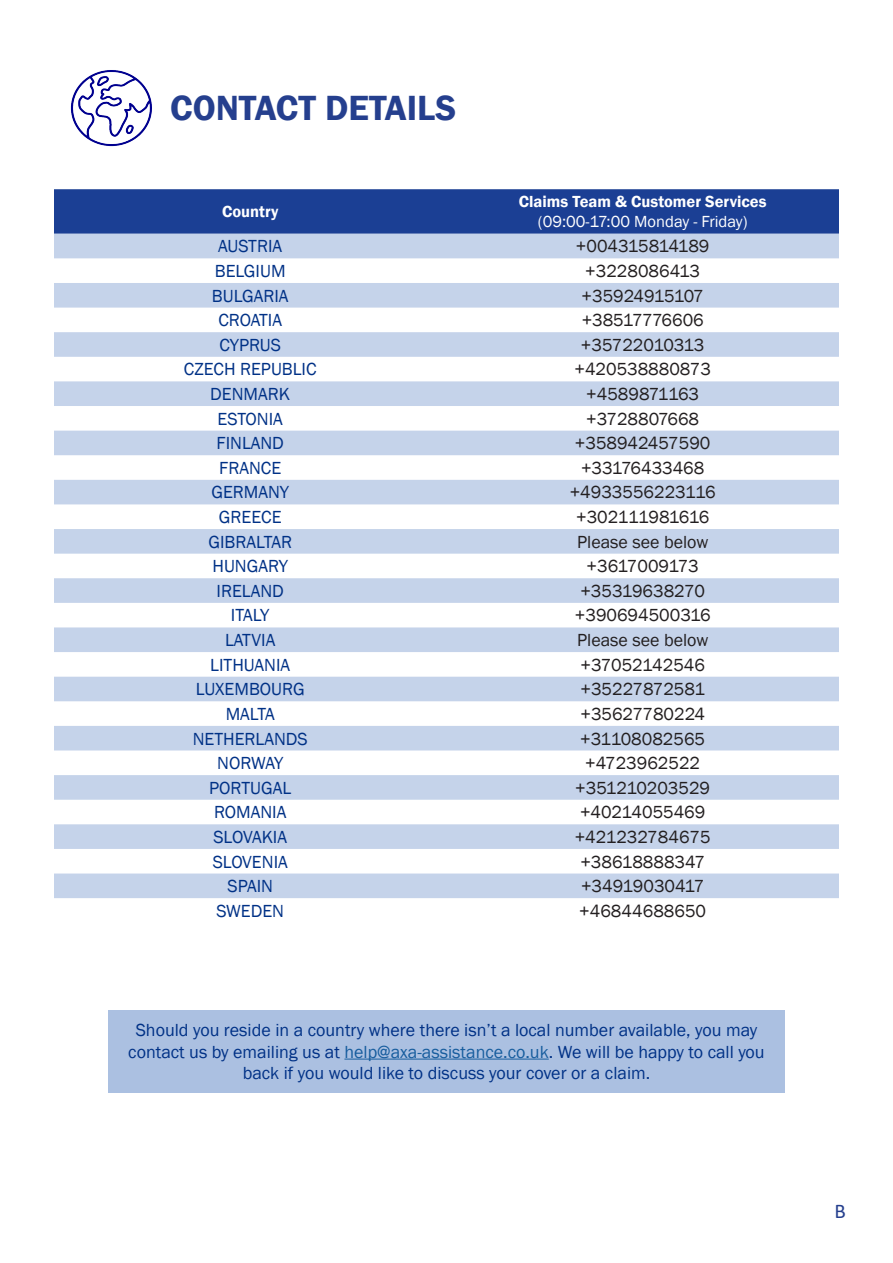
<style>
.page{position:relative;width:893px;height:1263px;background:#fff}
.page>*{position:absolute;margin:0;border:0;box-sizing:border-box;transform-origin:0 0}
.t1{font:600 36px "Franklin Gothic";color:#253f8e}
.t2{font:21px "Calibri";color:#253f8e}
.Main_Text{font:18px "Franklin Gothic";color:#231f20}
.Sub-subheading{font:18px "Franklin Gothic";color:#003186}
.Section_Header{font:18px/21.6px "Franklin Gothic";color:#003186;text-align:center}
.Main_Text-2{font:18px "Franklin Gothic";letter-spacing:-.02em;color:#231f20}
.Main_Text-3{font:18px "Franklin Gothic";letter-spacing:-.025em;color:#231f20}
.Main_Text-4{font:600 16.5px "Franklin Gothic";color:#fff}
.Main_Text-5{font:16.5px "Franklin Gothic";color:#fff}
.s1{color:#175d9e}
</style>
<div class="page">
<img style="left:70px;top:70px;width:82px;height:77px">
<div style="left:54px;top:189px;width:785px;height:45px;background:#1b3f94"></div>
<svg style="left:54px;top:234px;width:785px;height:664px;fill:#c7d5ea"></svg>
<div style="left:108px;top:1010px;width:676px;height:83px;background:#abc0e1"></div>
<hr style="left:344px;top:1059px;width:205px;height:1px;background:#175d9e">
<p class="t1" style="left:170px;top:86px;width:288px">CONTACT DETAILS</p>
<p class="Main_Text-4" style="left:222px;top:202px;width:58px">Country</p>
<p class="Main_Text-4" style="left:519px;top:192px;width:249px">Claims Team &amp; Customer Services</p>
<p class="Main_Text-5" style="left:538px;top:211px;width:211px">(09:00-17:00 Monday - Friday)</p>
<p class="Sub-subheading" style="left:218px;top:235px;width:65px">AUSTRIA</p>
<p class="Main_Text" style="left:576px;top:235px;width:135px">+004315814189</p>
<p class="Sub-subheading" style="left:215px;top:260px;width:72px">BELGIUM</p>
<p class="Main_Text" style="left:585px;top:260px;width:116px">+3228086413</p>
<p class="Sub-subheading" style="left:212px;top:284px;width:78px">BULGARIA</p>
<p class="Main_Text-3" style="left:582px;top:284px;width:124px">+35924915107</p>
<p class="Sub-subheading" style="left:218px;top:309px;width:65px">CROATIA</p>
<p class="Main_Text" style="left:582px;top:309px;width:124px">+38517776606</p>
<p class="Sub-subheading" style="left:219px;top:334px;width:63px">CYPRUS</p>
<p class="Main_Text" style="left:581px;top:334px;width:125px">+35722010313</p>
<p class="Sub-subheading" style="left:184px;top:358px;width:134px">CZECH REPUBLIC</p>
<p class="Main_Text" style="left:574px;top:358px;width:138px">+420538880873</p>
<p class="Sub-subheading" style="left:210px;top:383px;width:81px">DENMARK</p>
<p class="Main_Text" style="left:586px;top:383px;width:114px">+4589871163</p>
<p class="Sub-subheading" style="left:218px;top:407px;width:67px">ESTONIA</p>
<p class="Main_Text" style="left:586px;top:407px;width:114px">+3728807668</p>
<p class="Sub-subheading" style="left:217px;top:432px;width:69px">FINLAND</p>
<p class="Main_Text" style="left:575px;top:432px;width:137px">+358942457590</p>
<p class="Sub-subheading" style="left:219px;top:457px;width:63px">FRANCE</p>
<p class="Main_Text" style="left:581px;top:457px;width:125px">+33176433468</p>
<p class="Sub-subheading" style="left:211px;top:481px;width:79px">GERMANY</p>
<p class="Main_Text" style="left:570px;top:481px;width:147px">+4933556223116</p>
<p class="Sub-subheading" style="left:219px;top:506px;width:64px">GREECE</p>
<p class="Main_Text-2" style="left:576px;top:506px;width:135px">+302111981616</p>
<p class="Sub-subheading" style="left:208px;top:530px;width:85px">GIBRALTAR</p>
<p class="Main_Text" style="left:577px;top:530px;width:133px">Please see below</p>
<p class="Sub-subheading" style="left:212px;top:555px;width:77px">HUNGARY</p>
<p class="Main_Text" style="left:587px;top:555px;width:114px">+3617009173</p>
<p class="Sub-subheading" style="left:217px;top:580px;width:69px">IRELAND</p>
<p class="Main_Text" style="left:580px;top:580px;width:126px">+35319638270</p>
<p class="Sub-subheading" style="left:231px;top:604px;width:40px">ITALY</p>
<p class="Main_Text" style="left:575px;top:604px;width:137px">+390694500316</p>
<p class="Sub-subheading" style="left:225px;top:629px;width:52px">LATVIA</p>
<p class="Main_Text" style="left:577px;top:629px;width:133px">Please see below</p>
<p class="Sub-subheading" style="left:210px;top:653px;width:81px">LITHUANIA</p>
<p class="Main_Text" style="left:580px;top:653px;width:126px">+37052142546</p>
<p class="Sub-subheading" style="left:196px;top:678px;width:110px">LUXEMBOURG</p>
<p class="Main_Text" style="left:580px;top:678px;width:126px">+35227872581</p>
<p class="Sub-subheading" style="left:226px;top:703px;width:51px">MALTA</p>
<p class="Main_Text" style="left:580px;top:703px;width:126px">+35627780224</p>
<p class="Sub-subheading" style="left:193px;top:727px;width:117px">NETHERLANDS</p>
<p class="Main_Text" style="left:580px;top:727px;width:126px">+31108082565</p>
<p class="Sub-subheading" style="left:217px;top:752px;width:67px">NORWAY</p>
<p class="Main_Text" style="left:585px;top:752px;width:116px">+4723962522</p>
<p class="Sub-subheading" style="left:209px;top:776px;width:84px">PORTUGAL</p>
<p class="Main_Text" style="left:575px;top:776px;width:136px">+351210203529</p>
<p class="Sub-subheading" style="left:214px;top:801px;width:74px">ROMANIA</p>
<p class="Main_Text" style="left:580px;top:801px;width:127px">+40214055469</p>
<p class="Sub-subheading" style="left:213px;top:826px;width:75px">SLOVAKIA</p>
<p class="Main_Text" style="left:575px;top:826px;width:137px">+421232784675</p>
<p class="Sub-subheading" style="left:213px;top:850px;width:77px">SLOVENIA</p>
<p class="Main_Text" style="left:580px;top:850px;width:126px">+38618888347</p>
<p class="Sub-subheading" style="left:227px;top:875px;width:47px">SPAIN</p>
<p class="Main_Text" style="left:581px;top:875px;width:125px">+34919030417</p>
<p class="Sub-subheading" style="left:216px;top:899px;width:69px">SWEDEN</p>
<p class="Main_Text" style="left:579px;top:899px;width:128px">+46844688650</p>
<p class="Section_Header" style="left:128px;top:1020px;width:638px">Should you reside in a country where there isn’t a local number available, you may contact us by emailing us at <span class="s1">help@axa-assistance.co.uk</span>. We will be happy to call you back if you would like to discuss your cover or a claim.</p>
<p class="t2" style="left:834px;top:1196px;width:13px">B</p>
</div>
